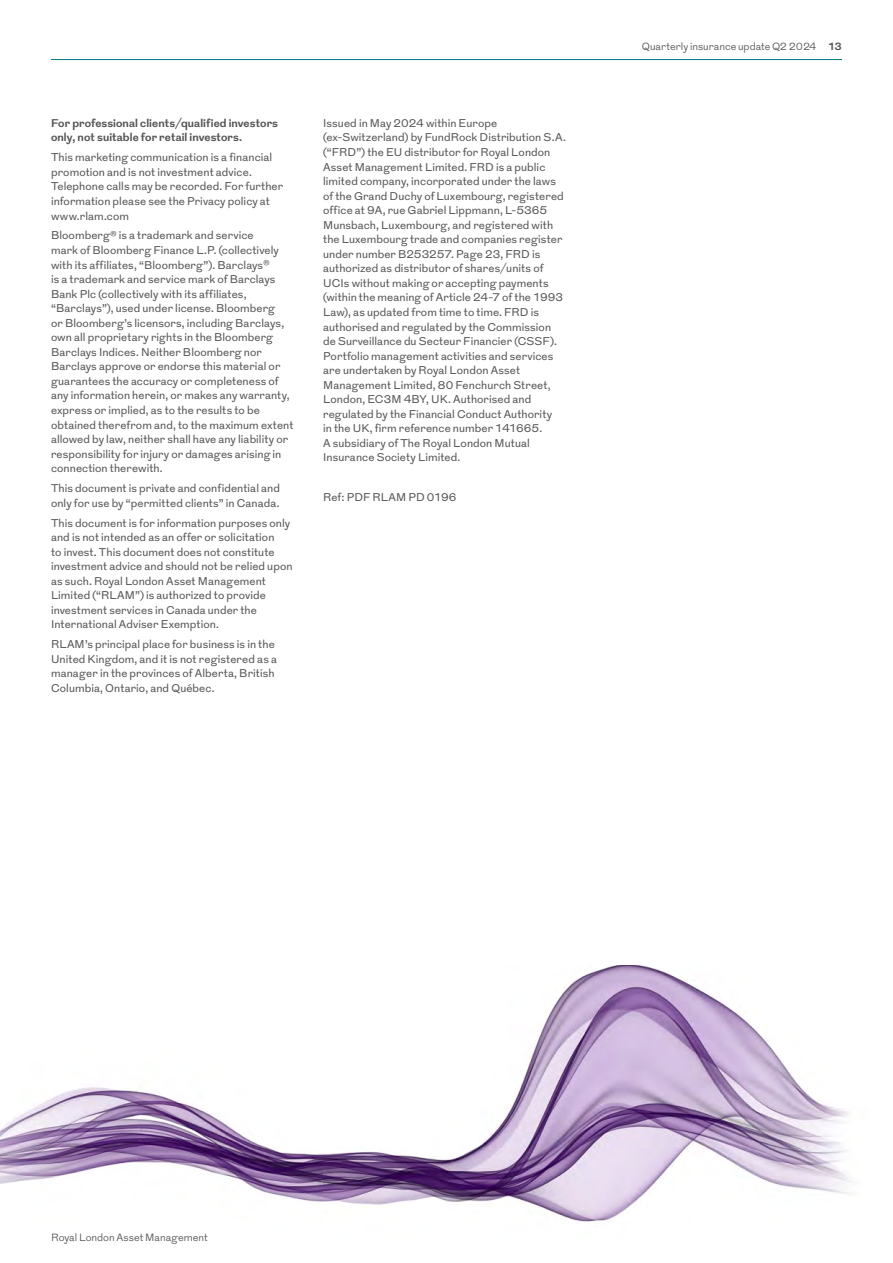
<style>
.page{position:relative;width:893px;height:1263px;background:#fff}
.page>*{position:absolute;margin:0;border:0;box-sizing:border-box;transform-origin:0 0}
.t1{font:11.25px/14.5px "Grot";letter-spacing:.005em;color:#565655}
.t2{font:700 11.25px/14.5px "Grot";letter-spacing:.01em;color:#565655}
.t3{font:300 10.5px "Grot";color:#565655}
.s1{font-weight:700}
</style>
<div class="page">
<img style="left:0;top:965px;width:852px;height:257px">
<hr style="left:51px;top:59px;width:791px;height:1px;background:#007a83">
<p class="t2" style="left:51px;top:116px;width:228px">For professional clients/qualified investors only, not suitable for retail investors.</p>
<p class="t1" style="left:51px;top:151px;width:234px">This marketing communication is a financial promotion and is not investment advice.<br>Telephone calls may be recorded. For further information please see the Privacy policy at www.rlam.com</p>
<p class="t1" style="left:51px;top:229px;width:244px">Bloomberg<sup>®</sup> is a trademark and service<br>mark of Bloomberg Finance L.P. (collectively with its affiliates, “Bloomberg”). Barclays<sup>®<br></sup>is a trademark and service mark of Barclays Bank Plc (collectively with its affiliates, “Barclays”), used under license. Bloomberg<br>or Bloomberg’s licensors, including Barclays, own all proprietary rights in the Bloomberg Barclays Indices. Neither Bloomberg nor Barclays approve or endorse this material or guarantees the accuracy or completeness of any information herein, or makes any warranty, express or implied, as to the results to be obtained therefrom and, to the maximum extent allowed by law, neither shall have any liability or responsibility for injury or damages arising in connection therewith.</p>
<p class="t1" style="left:51px;top:481px;width:230px">This document is private and confidential and only for use by “permitted clients” in Canada.</p>
<p class="t1" style="left:51px;top:516px;width:243px">This document is for information purposes only and is not intended as an offer or solicitation<br>to invest. This document does not constitute investment advice and should not be relied upon as such. Royal London Asset Management Limited (“RLAM”) is authorized to provide investment services in Canada under the International Adviser Exemption.</p>
<p class="t1" style="left:51px;top:637px;width:227px">RLAM’s principal place for business is in the United Kingdom, and it is not registered as a manager in the provinces of Alberta, British Columbia, Ontario, and Québec.</p>
<p class="t1" style="left:323px;top:116px;width:244px">Issued in May 2024 within Europe (ex-Switzerland) by FundRock Distribution S.A. (“FRD”) the EU distributor for Royal London Asset Management Limited. FRD is a public limited company, incorporated under the laws of the Grand Duchy of Luxembourg, registered office at 9A, rue Gabriel Lippmann, L-5365<br>Munsbach, Luxembourg, and registered with the Luxembourg trade and companies register under number B253257. Page 23, FRD is authorized as distributor of shares/units of UCIs without making or accepting payments (within the meaning of Article 24-7 of the 1993<br>Law), as updated from time to time. FRD is authorised and regulated by the Commission de Surveillance du Secteur Financier (CSSF).<br>Portfolio management activities and services are undertaken by Royal London Asset Management Limited, 80 Fenchurch Street, London, EC3M 4BY, UK. Authorised and regulated by the Financial Conduct Authority<br>in the UK, firm reference number 141665.<br>A subsidiary of The Royal London Mutual Insurance Society Limited.</p>
<p class="t1" style="left:323px;top:490px;width:135px">Ref: PDF RLAM PD 0196</p>
<p class="t3" style="left:642px;top:40px;width:202px">Quarterly insurance update Q2 2024 <span class="s1">13</span></p>
<p class="t3" style="left:51px;top:1230px;width:158px">Royal London Asset Management</p>
</div>
